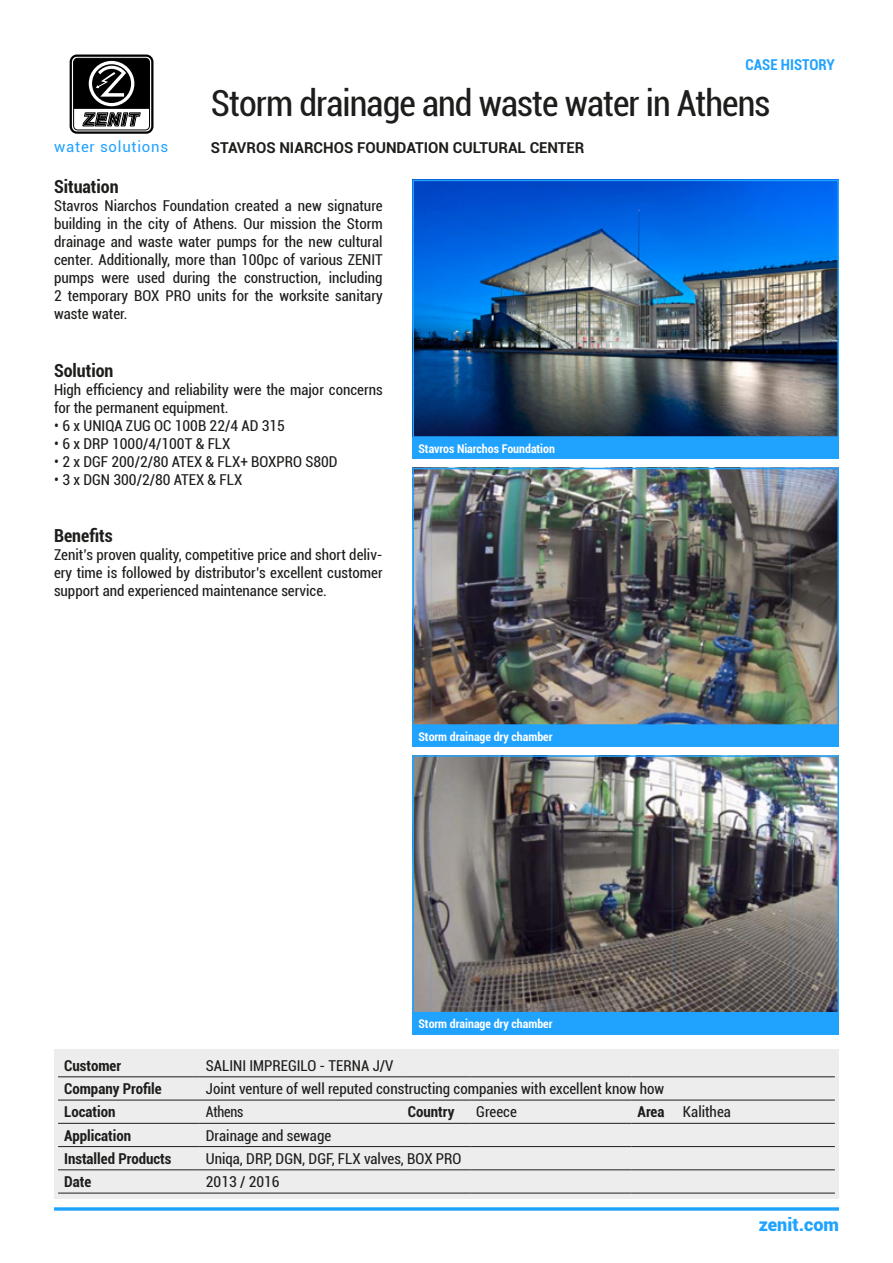
<style>
.page{position:relative;width:893px;height:1263px;background:#fff}
.page>*{position:absolute;margin:0;border:0;box-sizing:border-box;transform-origin:0 0}
.Testo{font:condensed 36px "Roboto";letter-spacing:-.025em;color:#1d1d1b}
.Testo-2{font:700 condensed 18px "Roboto";color:#1d1d1b}
.t1{font:900 18px "Roboto";color:#20a2ff}
.Testo-3{font:condensed 15px/18px "Roboto";color:#1d1d1b;text-align:justify}
.Testo-4{font:700 condensed 15px "Roboto";color:#1d1d1b}
.Testo-5{font:700 15px "Roboto";color:#1d1d1b}
.t2{font:15px "Roboto";letter-spacing:.05em;color:#20a2ff}
.Titoletto_10_blue{font:700 condensed 15px "Roboto";color:#20a2ff}
.Testo-6{font:condensed 15px "Roboto";color:#1d1d1b;scale:.94 1}
.Testo_-_Mini{font:700 condensed 12px "Roboto";color:#fff}
</style>
<div class="page">
<svg style="left:71px;top:56px;width:81px;height:77px"></svg>
<div style="left:70px;top:55px;width:83px;height:79px;border:2px solid #000;border-radius:6px"></div>
<div style="left:73px;top:58px;width:77px;height:72px;border:1px solid #000;border-radius:4px"></div>
<svg style="left:74px;top:58px;width:76px;height:68px"></svg>
<svg style="left:54px;top:1207px;width:785px;height:4px;background:#42b0ff"></svg>
<div style="left:54px;top:1049px;width:785px;height:149px;background:#ededed"></div>
<img style="left:415px;top:471px;width:421px;height:252px">
<div style="left:412px;top:468px;width:427px;height:258px;border:2px solid #20a2ff"></div>
<img style="left:415px;top:183px;width:421px;height:252px">
<div style="left:412px;top:180px;width:427px;height:258px;border:2px solid #20a2ff"></div>
<img style="left:415px;top:758px;width:421px;height:252px">
<div style="left:412px;top:755px;width:427px;height:258px;border:2px solid #20a2ff"></div>
<hr style="left:58px;top:1076px;width:142px;height:1px;background:#1d1d1b">
<hr style="left:200px;top:1076px;width:202px;height:1px;background:#1d1d1b">
<hr style="left:402px;top:1076px;width:68px;height:1px;background:#1d1d1b">
<hr style="left:470px;top:1076px;width:162px;height:1px;background:#1d1d1b">
<hr style="left:632px;top:1076px;width:45px;height:1px;background:#1d1d1b">
<hr style="left:677px;top:1076px;width:158px;height:1px;background:#1d1d1b">
<hr style="left:58px;top:1100px;width:142px;height:1px;background:#1d1d1b">
<hr style="left:200px;top:1100px;width:202px;height:1px;background:#1d1d1b">
<hr style="left:402px;top:1100px;width:68px;height:1px;background:#1d1d1b">
<hr style="left:470px;top:1100px;width:162px;height:1px;background:#1d1d1b">
<hr style="left:632px;top:1100px;width:45px;height:1px;background:#1d1d1b">
<hr style="left:677px;top:1100px;width:158px;height:1px;background:#1d1d1b">
<hr style="left:58px;top:1123px;width:142px;height:1px;background:#1d1d1b">
<hr style="left:200px;top:1123px;width:202px;height:1px;background:#1d1d1b">
<hr style="left:402px;top:1123px;width:68px;height:1px;background:#1d1d1b">
<hr style="left:470px;top:1123px;width:162px;height:1px;background:#1d1d1b">
<hr style="left:632px;top:1123px;width:45px;height:1px;background:#1d1d1b">
<hr style="left:677px;top:1123px;width:158px;height:1px;background:#1d1d1b">
<hr style="left:58px;top:1146px;width:142px;height:1px;background:#1d1d1b">
<hr style="left:200px;top:1146px;width:202px;height:1px;background:#1d1d1b">
<hr style="left:402px;top:1146px;width:68px;height:1px;background:#1d1d1b">
<hr style="left:470px;top:1146px;width:162px;height:1px;background:#1d1d1b">
<hr style="left:632px;top:1146px;width:45px;height:1px;background:#1d1d1b">
<hr style="left:677px;top:1146px;width:158px;height:1px;background:#1d1d1b">
<hr style="left:58px;top:1169px;width:142px;height:1px;background:#1d1d1b">
<hr style="left:200px;top:1169px;width:202px;height:1px;background:#1d1d1b">
<hr style="left:402px;top:1169px;width:68px;height:1px;background:#1d1d1b">
<hr style="left:470px;top:1169px;width:162px;height:1px;background:#1d1d1b">
<hr style="left:632px;top:1169px;width:45px;height:1px;background:#1d1d1b">
<hr style="left:677px;top:1169px;width:158px;height:1px;background:#1d1d1b">
<hr style="left:58px;top:1193px;width:142px;height:1px;background:#1d1d1b">
<hr style="left:200px;top:1193px;width:202px;height:1px;background:#1d1d1b">
<hr style="left:402px;top:1193px;width:68px;height:1px;background:#1d1d1b">
<hr style="left:470px;top:1193px;width:162px;height:1px;background:#1d1d1b">
<hr style="left:632px;top:1193px;width:45px;height:1px;background:#1d1d1b">
<hr style="left:677px;top:1193px;width:158px;height:1px;background:#1d1d1b">
<div style="left:412px;top:726px;width:427px;height:21px;background:#20a2ff"></div>
<div style="left:412px;top:1013px;width:427px;height:21px;background:#20a2ff"></div>
<div style="left:412px;top:438px;width:427px;height:21px;background:#20a2ff"></div>
<p class="t2" style="left:54px;top:136px;width:115px">water solutions</p>
<p class="Titoletto_10_blue" style="left:746px;top:54px;width:91px">CASE HISTORY</p>
<p class="Testo" style="left:211px;top:78px;width:561px">Storm drainage and waste water in Athens</p>
<p class="Testo-5" style="left:211px;top:137px;width:375px">STAVROS NIARCHOS FOUNDATION CULTURAL CENTER</p>
<p class="Testo-2" style="left:54px;top:174px;width:66px">Situation</p>
<p class="Testo-3" style="left:54px;top:196px;width:330px">Stavros Niarchos Foundation created a new signature building in the city of Athens. Our mission the Storm drainage and waste water pumps for the new cultural center. Additionally, more than 100pc of various ZENIT pumps were used during the construction, including 2 temporary BOX PRO units for the worksite sanitary waste water.</p>
<p class="Testo-2" style="left:54px;top:358px;width:61px">Solution</p>
<p class="Testo-3" style="left:54px;top:380px;width:330px">High efficiency and reliability were the major concerns for the permanent equipment.</p>
<p class="Testo-3" style="left:54px;top:416px;width:232px">• 6 x UNIQA ZUG OC 100B 22/4 AD 315</p>
<p class="Testo-3" style="left:54px;top:434px;width:178px">• 6 x DRP 1000/4/100T &amp; FLX</p>
<p class="Testo-3" style="left:54px;top:452px;width:285px">• 2 x DGF 200/2/80 ATEX &amp; FLX+ BOXPRO S80D</p>
<p class="Testo-3" style="left:54px;top:470px;width:190px">• 3 x DGN 300/2/80 ATEX &amp; FLX</p>
<p class="Testo-2" style="left:54px;top:523px;width:60px">Benefits</p>
<p class="Testo-3" style="left:54px;top:546px;width:330px">Zenit’s proven quality, competitive price and short deliv&shy;ery time is followed by distributor’s excellent customer support and experienced maintenance service.</p>
<p class="Testo_-_Mini" style="left:418px;top:440px;width:138px">Stavros Niarchos Foundation</p>
<p class="Testo_-_Mini" style="left:418px;top:728px;width:135px">Storm drainage dry chamber</p>
<p class="Testo_-_Mini" style="left:418px;top:1016px;width:135px">Storm drainage dry chamber</p>
<p class="Testo-4" style="left:64px;top:1055px;width:59px">Customer</p>
<p class="Testo-3" style="left:206px;top:1056px;width:189px">SALINI IMPREGILO - TERNA J/V</p>
<p class="Testo-4" style="left:64px;top:1078px;width:99px">Company Profile</p>
<p class="Testo-3" style="left:206px;top:1079px;width:460px">Joint venture of well reputed constructing companies with excellent know how</p>
<p class="Testo-4" style="left:64px;top:1101px;width:53px">Location</p>
<p class="Testo-6" style="left:206px;top:1101px;width:42px">Athens</p>
<p class="Testo-4" style="left:408px;top:1101px;width:48px">Country</p>
<p class="Testo-3" style="left:476px;top:1102px;width:42px">Greece</p>
<p class="Testo-4" style="left:638px;top:1101px;width:28px">Area</p>
<p class="Testo-3" style="left:683px;top:1102px;width:49px">Kalithea</p>
<p class="Testo-4" style="left:64px;top:1125px;width:69px">Application</p>
<p class="Testo-3" style="left:206px;top:1126px;width:127px">Drainage and sewage</p>
<p class="Testo-4" style="left:64px;top:1148px;width:109px">Installed Products</p>
<p class="Testo-3" style="left:206px;top:1149px;width:257px">Uniqa, DRP, DGN, DGF, FLX valves, BOX PRO</p>
<p class="Testo-4" style="left:64px;top:1171px;width:29px">Date</p>
<p class="Testo-3" style="left:206px;top:1172px;width:75px">2013 / 2016</p>
<p class="t1" style="left:759px;top:1212px;width:82px">zenit.com</p>
</div>
